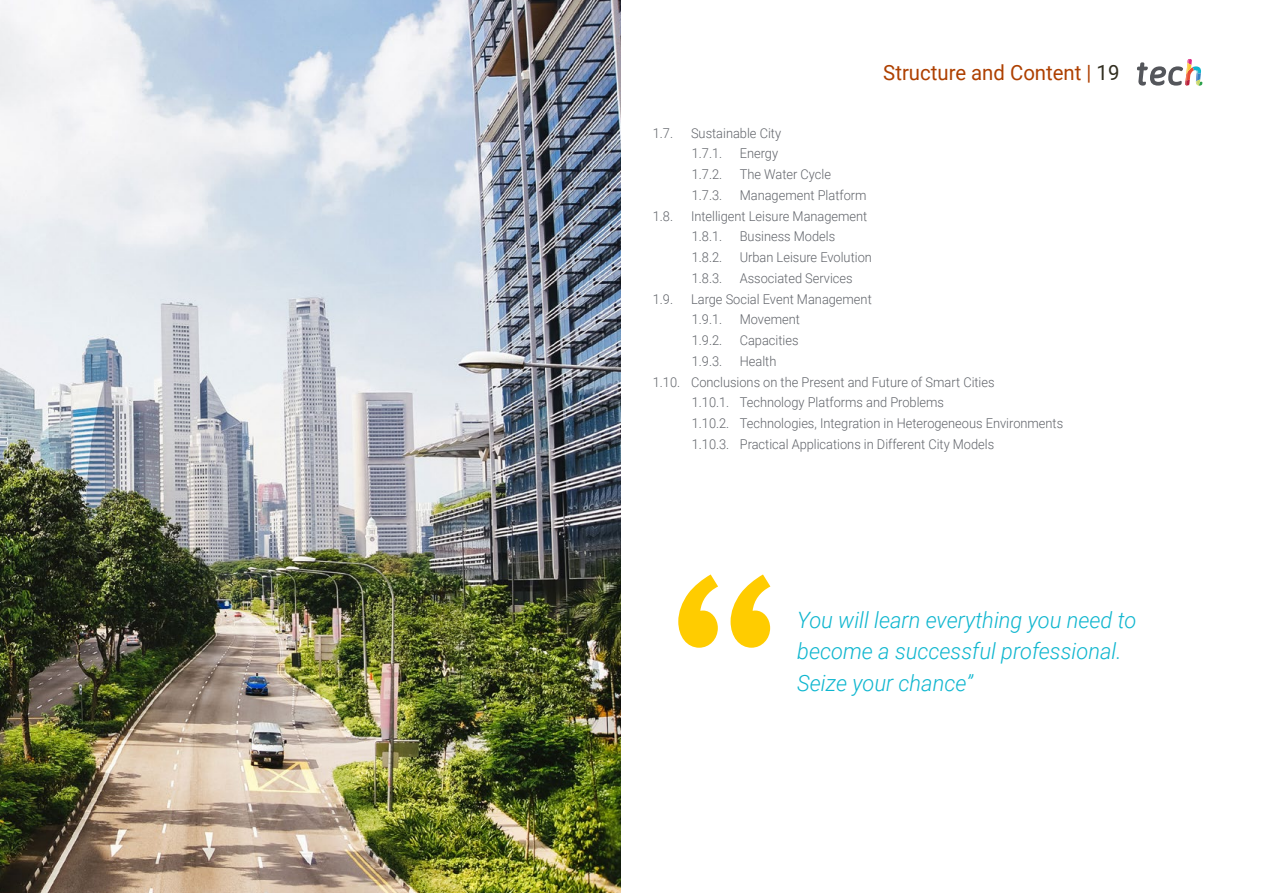
<style>
.page{position:relative;width:1263px;height:893px;background:#fff}
.page>*{position:absolute;margin:0;border:0;box-sizing:border-box;transform-origin:0 0}
.t1{font:italic 300 22.5px/31.5px "Roboto";color:#0fb6cf}
.t2{font:21px "Roboto";color:#ae4000}
.t3{font:300 13.5px/20.7px "Roboto";color:#61646a;scale:.95 1}
.s1{color:#312e20}
</style>
<div class="page">
<svg style="left:1137px;top:59px;width:65px;height:27px"></svg>
<img style="left:0;top:0;width:621px;height:893px">
<svg style="left:678px;top:574px;width:92px;height:74px"></svg>
<h2 class="t2" style="left:883px;top:57px;width:238px">Structure and Content | <span class="s1">19</span></h2>
<p class="t3" style="left:653px;top:122px;width:23px">1.7.</p>
<p class="t3" style="left:691px;top:122px;width:96px">Sustainable City<br>1.7.1.</p>
<p class="t3" style="left:740px;top:143px;width:42px">Energy</p>
<p class="t3" style="left:692px;top:164px;width:34px">1.7.2.</p>
<p class="t3" style="left:740px;top:164px;width:98px">The Water Cycle</p>
<p class="t3" style="left:692px;top:184px;width:34px">1.7.3.</p>
<p class="t3" style="left:740px;top:184px;width:135px">Management Platform</p>
<p class="t3" style="left:653px;top:205px;width:23px">1.8.</p>
<p class="t3" style="left:691px;top:205px;width:187px">Intelligent Leisure Management<br>1.8.1.</p>
<p class="t3" style="left:740px;top:226px;width:102px">Business Models</p>
<p class="t3" style="left:692px;top:247px;width:34px">1.8.2.</p>
<p class="t3" style="left:740px;top:247px;width:141px">Urban Leisure Evolution</p>
<p class="t3" style="left:692px;top:267px;width:34px">1.8.3.</p>
<p class="t3" style="left:740px;top:267px;width:120px">Associated Services</p>
<p class="t3" style="left:653px;top:288px;width:23px">1.9.</p>
<p class="t3" style="left:691px;top:288px;width:192px">Large Social Event Management<br>1.9.1.</p>
<p class="t3" style="left:740px;top:309px;width:65px">Movement</p>
<p class="t3" style="left:692px;top:330px;width:34px">1.9.2.</p>
<p class="t3" style="left:740px;top:330px;width:63px">Capacities</p>
<p class="t3" style="left:692px;top:350px;width:34px">1.9.3.</p>
<p class="t3" style="left:740px;top:350px;width:40px">Health</p>
<p class="t3" style="left:653px;top:371px;width:361px">1.10. Conclusions on the Present and Future of Smart Cities</p>
<p class="t3" style="left:692px;top:392px;width:267px">1.10.1. Technology Platforms and Problems</p>
<p class="t3" style="left:692px;top:413px;width:392px">1.10.2. Technologies, Integration in Heterogeneous Environments</p>
<p class="t3" style="left:692px;top:433px;width:320px">1.10.3. Practical Applications in Different City Models</p>
<h1 class="t1" style="left:797px;top:603px;width:341px">You will learn everything you need to become a successful professional.<br>Seize your chance”</h1>
</div>
